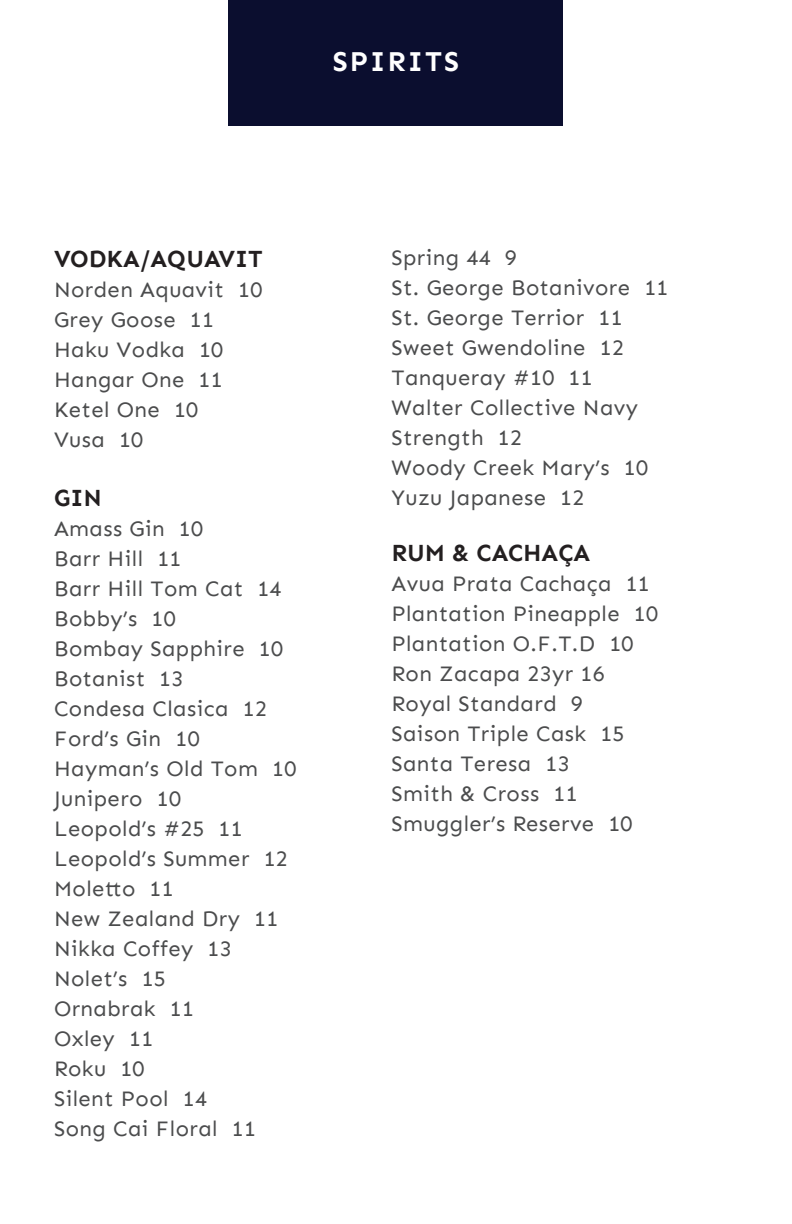
<style>
.page{position:relative;width:792px;height:1224px;background:#fff}
.page>*{position:absolute;margin:0;border:0;box-sizing:border-box;transform-origin:0 0}
.t1{font:700 28px "Sen";letter-spacing:.075em;color:#fff}
.Drink_Names{font:700 24px "Sen";color:#231f20}
.Liquor_names{font:22px/30px "Sen";letter-spacing:.02em;color:#4b4c4d}
</style>
<div class="page">
<div style="left:229px;top:0;width:334px;height:126px;background:#0b0e2f"></div>
<p class="t1" style="left:333px;top:46px;width:128px">SPIRITS</p>
<p class="Drink_Names" style="left:54px;top:245px;width:210px">VODKA/AQUAVIT</p>
<p class="Liquor_names" style="left:54px;top:275px;width:210px">Norden Aquavit 10</p>
<p class="Liquor_names" style="left:54px;top:305px;width:162px">Grey Goose 11</p>
<p class="Liquor_names" style="left:54px;top:335px;width:171px">Haku Vodka 10</p>
<p class="Liquor_names" style="left:54px;top:365px;width:170px">Hangar One 11</p>
<p class="Liquor_names" style="left:54px;top:395px;width:146px">Ketel One 10</p>
<p class="Liquor_names" style="left:54px;top:425px;width:91px">Vusa 10</p>
<p class="Drink_Names" style="left:54px;top:484px;width:49px">GIN</p>
<p class="Liquor_names" style="left:54px;top:514px;width:151px">Amass Gin 10</p>
<p class="Liquor_names" style="left:54px;top:544px;width:129px">Barr Hill 11</p>
<p class="Liquor_names" style="left:54px;top:574px;width:229px">Barr Hill Tom Cat 14</p>
<p class="Liquor_names" style="left:54px;top:604px;width:123px">Bobby’s 10</p>
<p class="Liquor_names" style="left:54px;top:634px;width:231px">Bombay Sapphire 10</p>
<p class="Liquor_names" style="left:54px;top:664px;width:131px">Botanist 13</p>
<p class="Liquor_names" style="left:54px;top:694px;width:214px">Condesa Clasica 12</p>
<p class="Liquor_names" style="left:54px;top:724px;width:147px">Ford’s Gin 10</p>
<p class="Liquor_names" style="left:54px;top:754px;width:244px">Hayman’s Old Tom 10</p>
<p class="Liquor_names" style="left:54px;top:784px;width:128px">Junipero 10</p>
<p class="Liquor_names" style="left:54px;top:814px;width:190px">Leopold’s #25 11</p>
<p class="Liquor_names" style="left:54px;top:844px;width:235px">Leopold’s Summer 12</p>
<p class="Liquor_names" style="left:54px;top:874px;width:121px">Moletto 11</p>
<p class="Liquor_names" style="left:54px;top:904px;width:226px">New Zealand Dry 11</p>
<p class="Liquor_names" style="left:54px;top:934px;width:179px">Nikka Coffey 13</p>
<p class="Liquor_names" style="left:54px;top:964px;width:113px">Nolet’s 15</p>
<p class="Liquor_names" style="left:54px;top:994px;width:141px">Ornabrak 11</p>
<p class="Liquor_names" style="left:54px;top:1024px;width:101px">Oxley 11</p>
<p class="Liquor_names" style="left:54px;top:1054px;width:92px">Roku 10</p>
<p class="Liquor_names" style="left:54px;top:1084px;width:154px">Silent Pool 14</p>
<p class="Liquor_names" style="left:54px;top:1114px;width:203px">Song Cai Floral 11</p>
<p class="Liquor_names" style="left:392px;top:243px;width:127px">Spring 44 9</p>
<p class="Liquor_names" style="left:392px;top:273px;width:278px">St. George Botanivore 11</p>
<p class="Liquor_names" style="left:392px;top:303px;width:233px">St. George Terrior 11</p>
<p class="Liquor_names" style="left:392px;top:333px;width:234px">Sweet Gwendoline 12</p>
<p class="Liquor_names" style="left:392px;top:363px;width:203px">Tanqueray #10 11</p>
<p class="Liquor_names" style="left:392px;top:393px;width:248px">Walter Collective Navy<br>Strength 12</p>
<p class="Liquor_names" style="left:392px;top:453px;width:258px">Woody Creek Mary’s 10</p>
<p class="Liquor_names" style="left:392px;top:483px;width:194px">Yuzu Japanese 12</p>
<p class="Drink_Names" style="left:392px;top:539px;width:200px">RUM &amp; CACHAÇA</p>
<p class="Liquor_names" style="left:392px;top:568px;width:260px">Avua Prata Cachaça 11</p>
<p class="Liquor_names" style="left:392px;top:598px;width:268px">Plantation Pineapple 10</p>
<p class="Liquor_names" style="left:392px;top:628px;width:243px">Plantation O.F.T.D 10</p>
<p class="Liquor_names" style="left:392px;top:658px;width:215px">Ron Zacapa 23yr 16</p>
<p class="Liquor_names" style="left:392px;top:688px;width:193px">Royal Standard 9</p>
<p class="Liquor_names" style="left:392px;top:718px;width:234px">Saison Triple Cask 15</p>
<p class="Liquor_names" style="left:392px;top:748px;width:180px">Santa Teresa 13</p>
<p class="Liquor_names" style="left:392px;top:778px;width:187px">Smith &amp; Cross 11</p>
<p class="Liquor_names" style="left:392px;top:808px;width:242px">Smuggler’s Reserve 10</p>
</div>
